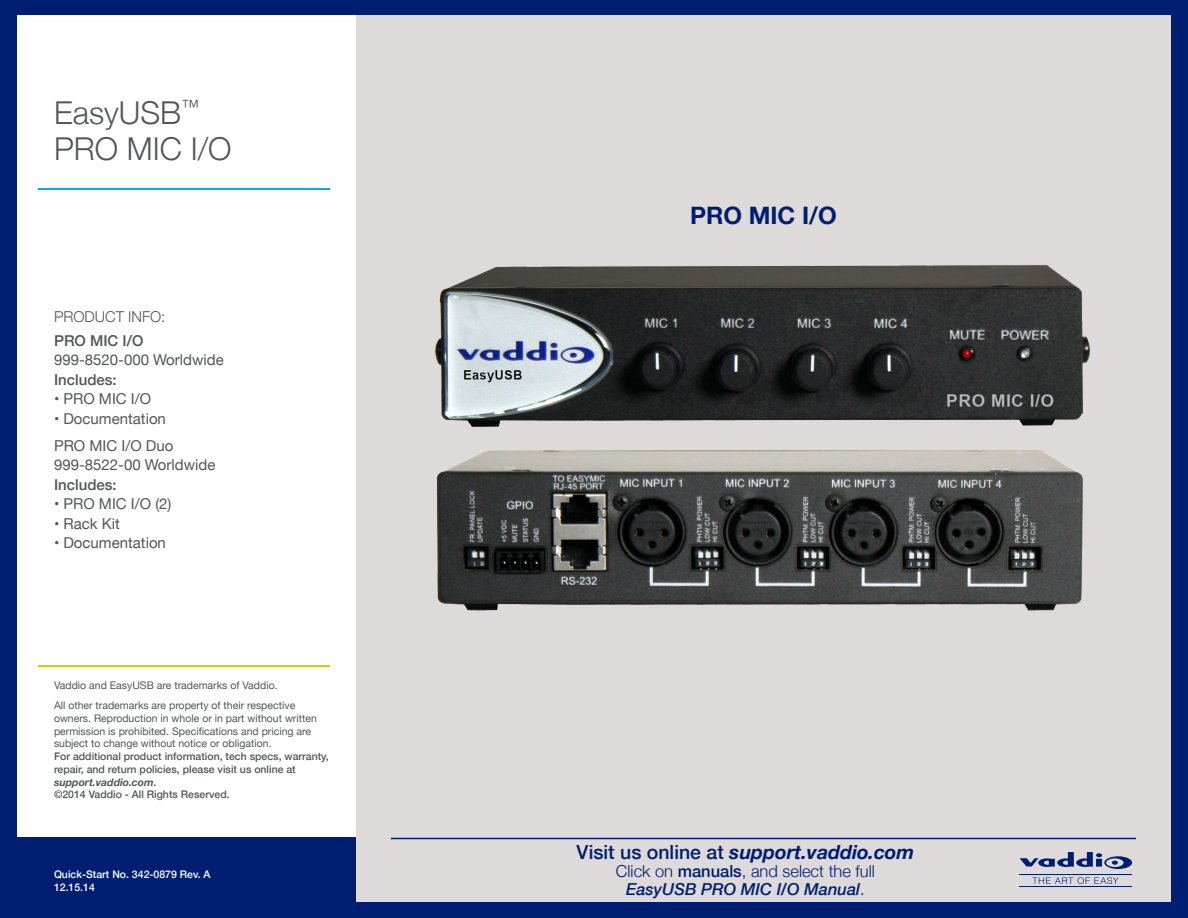
<style>
.page{position:relative;width:1188px;height:918px;background:#001e71}
.page>*{position:absolute;margin:0;border:0;box-sizing:border-box;transform-origin:0 0}
.t1{font:300 31.5px/36px "Helvetica Neue";color:#54555a}
.t2{font:700 24px "Helvetica Neue";color:#001e71}
.t3{font:italic 700 19.5px "Helvetica Neue";color:#001e71}
.t4{font:300 16.5px "Helvetica Neue";color:#001e71}
.t5{font:italic 500 16.5px "Helvetica Neue";color:#001e71}
.t6{font:15px "Helvetica Neue";color:#54555a}
.t7{font:500 15px "Helvetica Neue";color:#54555a}
.t8{font:300 15px "Helvetica Neue";color:#54555a}
.t9{font:10.5px/12.8px "Helvetica Neue";color:#54555a}
.t10{font:500 10.5px/12.8px "Helvetica Neue";color:#54555a}
.t11{font:500 10.5px "Helvetica Neue";color:#fff}
.t12{font:italic 700 10.5px "Helvetica Neue";color:#54555a}
.s1{font-weight:500;font-style:normal}
.s2{font-weight:500}
.s3{font-weight:300;font-style:normal}
</style>
<div class="page">
<div style="left:18px;top:15px;width:1152px;height:822px;background:#fff"></div>
<div style="left:356px;top:15px;width:814px;height:887px;background:#dedad9"></div>
<hr style="left:38px;top:188px;width:292px;height:2px;background:#00aeef">
<hr style="left:391px;top:838px;width:745px;height:1px;background:#001e71">
<hr style="left:38px;top:665px;width:292px;height:2px;background:#cfd400">
<svg style="left:1020px;top:852px;width:112px;height:17px"></svg>
<svg style="left:1032px;top:877px;width:86px;height:7px"></svg>
<hr style="left:1020px;top:875px;width:112px;height:1px;background:#001e71">
<hr style="left:1020px;top:886px;width:112px;height:1px;background:#001e71">
<img style="left:435px;top:265px;width:655px;height:141px">
<img style="left:436px;top:406px;width:647px;height:205px">
<p class="t1" style="left:54px;top:93px;width:179px">EasyUSB<sup>™<br></sup>PRO MIC I/O</p>
<p class="t8" style="left:54px;top:304px;width:113px">PRODUCT INFO:</p>
<p class="t7" style="left:54px;top:328px;width:91px">PRO MIC I/O</p>
<p class="t6" style="left:54px;top:349px;width:171px">999-8520-000 Worldwide</p>
<p class="t7" style="left:54px;top:367px;width:64px">Includes:</p>
<p class="t6" style="left:54px;top:388px;width:99px">• PRO MIC I/O</p>
<p class="t6" style="left:54px;top:407px;width:113px">• Documentation</p>
<p class="t6" style="left:54px;top:434px;width:121px">PRO MIC I/O Duo</p>
<p class="t6" style="left:54px;top:454px;width:163px">999-8522-00 Worldwide</p>
<p class="t7" style="left:54px;top:472px;width:64px">Includes:</p>
<p class="t6" style="left:54px;top:493px;width:119px">• PRO MIC I/O (2)</p>
<p class="t6" style="left:54px;top:512px;width:67px">• Rack Kit</p>
<p class="t6" style="left:54px;top:532px;width:113px">• Documentation</p>
<p class="t9" style="left:54px;top:679px;width:225px">Vaddio and EasyUSB are trademarks of Vaddio.</p>
<p class="t9" style="left:54px;top:700px;width:264px">All other trademarks are property of their respective owners. Reproduction in whole or in part without written permission is prohibited. Specifications and pricing are subject to change without notice or obligation.</p>
<p class="t10" style="left:54px;top:750px;width:276px">For additional product information, tech specs, warranty, repair, and return policies, please visit us online at</p>
<p class="t12" style="left:54px;top:774px;width:104px">support.vaddio.com<span class="s1">.</span></p>
<p class="t10" style="left:54px;top:788px;width:177px">©2014 Vaddio - All Rights Reserved.</p>
<p class="t11" style="left:54px;top:866px;width:158px">Quick-Start No. 342-0879 Rev. A</p>
<p class="t11" style="left:54px;top:879px;width:42px">12.15.14</p>
<p class="t2" style="left:690px;top:196px;width:148px">PRO MIC I/O</p>
<p class="t3" style="left:577px;top:837px;width:339px"><span class="s1">Visit us online at</span> support.vaddio.com</p>
<p class="t4" style="left:616px;top:858px;width:260px">Click on <span class="s2">manuals</span>, and select the full</p>
<p class="t5" style="left:626px;top:875px;width:240px">EasyUSB PRO MIC I/O Manual<span class="s3">.</span></p>
</div>
